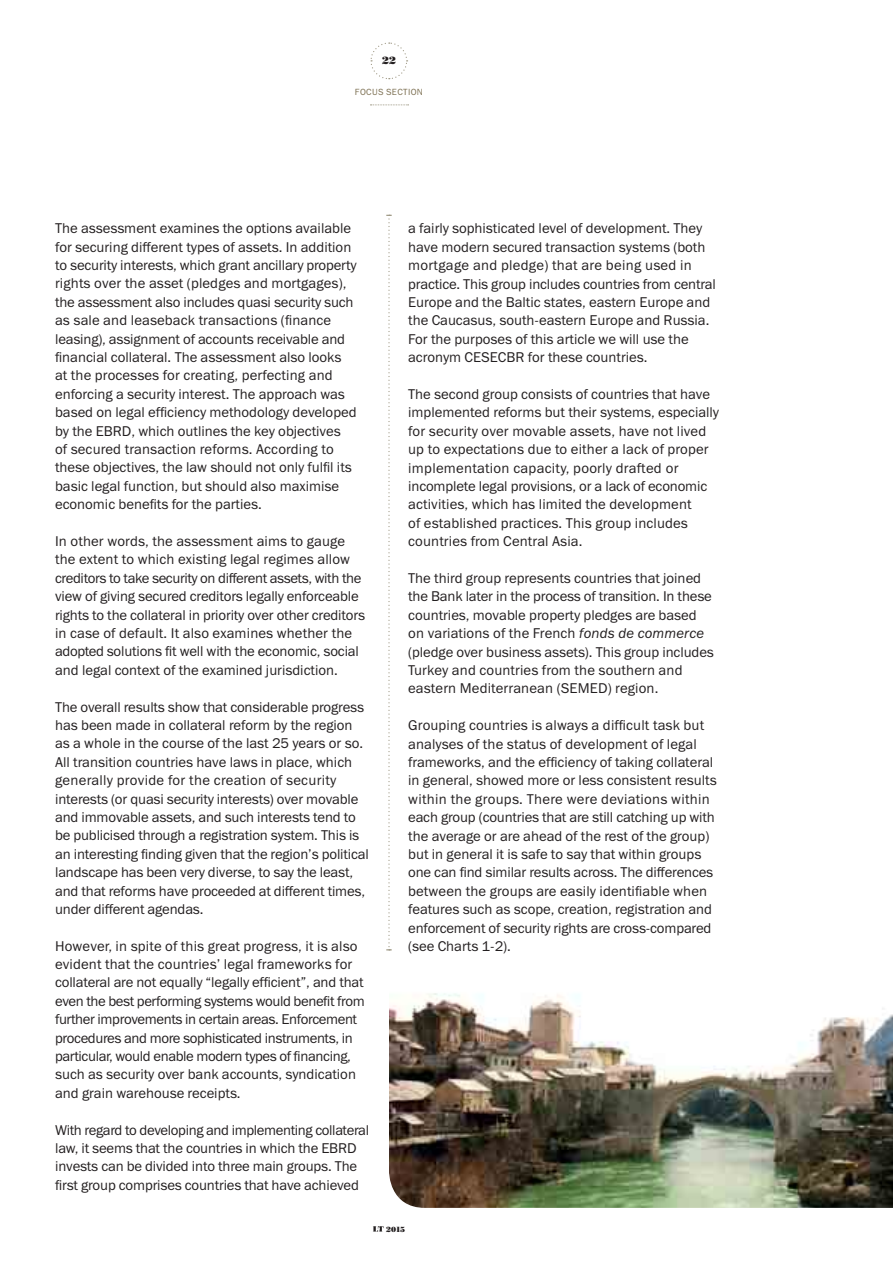
<style>
.page{position:relative;width:893px;height:1263px;background:#fff}
.page>*{position:absolute;margin:0;border:0;box-sizing:border-box;transform-origin:0 0}
.t1{font:14.25px/18.5px "Franklin Gothic Book ITC";color:#231f20}
.t2{font:10.5px "Bodoni Poster";color:#231f20}
.t3{font:9px "Franklin Gothic Book ITC";letter-spacing:.04em;color:#7c6f51}
.t4{font:7.5px "Bodoni Poster";color:#231f20}
.s1{font-style:italic}
</style>
<div class="page">
<svg style="left:373px;top:1226px;width:10px;height:5px"></svg>
<img style="left:389px;top:950px;width:504px;height:258px">
<svg style="left:370px;top:42px;width:38px;height:38px"></svg>
<svg style="left:386px;top:215px;width:6px;height:735px"></svg>
<svg style="left:370px;top:105px;width:39px;height:1px"></svg>
<p class="t2" style="left:382px;top:57px;width:16px">22</p>
<p class="t3" style="left:355px;top:89px;width:70px">FOCUS SECTION</p>
<p class="t1" style="left:55px;top:221px;width:303px">The assessment examines the options available for securing different types of assets. In addition to security interests, which grant ancillary property rights over the asset (pledges and mortgages), the assessment also includes quasi security such as sale and leaseback transactions (finance leasing), assignment of accounts receivable and financial collateral. The assessment also looks at the processes for creating, perfecting and enforcing a security interest. The approach was based on legal efficiency methodology developed by the EBRD, which outlines the key objectives<br>of secured transaction reforms. According to these objectives, the law should not only fulfil its basic legal function, but should also maximise economic benefits for the parties.</p>
<p class="t1" style="left:55px;top:533px;width:311px">In other words, the assessment aims to gauge the extent to which existing legal regimes allow creditors to take security on different assets, with the view of giving secured creditors legally enforceable rights to the collateral in priority over other creditors in case of default. It also examines whether the adopted solutions fit well with the economic, social and legal context of the examined jurisdiction.</p>
<p class="t1" style="left:55px;top:699px;width:315px">The overall results show that considerable progress has been made in collateral reform by the region as a whole in the course of the last 25 years or so.<br>All transition countries have laws in place, which generally provide for the creation of security interests (or quasi security interests) over movable and immovable assets, and such interests tend to be publicised through a registration system. This is an interesting finding given that the region’s political landscape has been very diverse, to say the least, and that reforms have proceeded at different times, under different agendas.</p>
<p class="t1" style="left:55px;top:938px;width:311px">However, in spite of this great progress, it is also evident that the countries’ legal frameworks for collateral are not equally “legally efficient”, and that even the best performing systems would benefit from further improvements in certain areas. Enforcement procedures and more sophisticated instruments, in particular, would enable modern types of financing, such as security over bank accounts, syndication and grain warehouse receipts.</p>
<p class="t1" style="left:55px;top:1122px;width:315px">With regard to developing and implementing collateral law, it seems that the countries in which the EBRD invests can be divided into three main groups. The first group comprises countries that have achieved</p>
<p class="t1" style="left:408px;top:221px;width:309px">a fairly sophisticated level of development. They have modern secured transaction systems (both mortgage and pledge) that are being used in practice. This group includes countries from central Europe and the Baltic states, eastern Europe and the Caucasus, south-eastern Europe and Russia.<br>For the purposes of this article we will use the acronym CESECBR for these countries.</p>
<p class="t1" style="left:408px;top:386px;width:312px">The second group consists of countries that have implemented reforms but their systems, especially for security over movable assets, have not lived up to expectations due to either a lack of proper implementation capacity, poorly drafted or incomplete legal provisions, or a lack of economic activities, which has limited the development<br>of established practices. This group includes countries from Central Asia.</p>
<p class="t1" style="left:408px;top:570px;width:307px">The third group represents countries that joined the Bank later in the process of transition. In these countries, movable property pledges are based on variations of the French <span class="s1">fonds de commerce </span>(pledge over business assets). This group includes Turkey and countries from the southern and eastern Mediterranean (SEMED) region.</p>
<p class="t1" style="left:408px;top:718px;width:310px">Grouping countries is always a difficult task but analyses of the status of development of legal frameworks, and the efficiency of taking collateral in general, showed more or less consistent results within the groups. There were deviations within each group (countries that are still catching up with the average or are ahead of the rest of the group) but in general it is safe to say that within groups one can find similar results across. The differences between the groups are easily identifiable when features such as scope, creation, registration and enforcement of security rights are cross-compared (see Charts 1-2).</p>
<p class="t4" style="left:386px;top:1226px;width:21px">2015</p>
</div>
